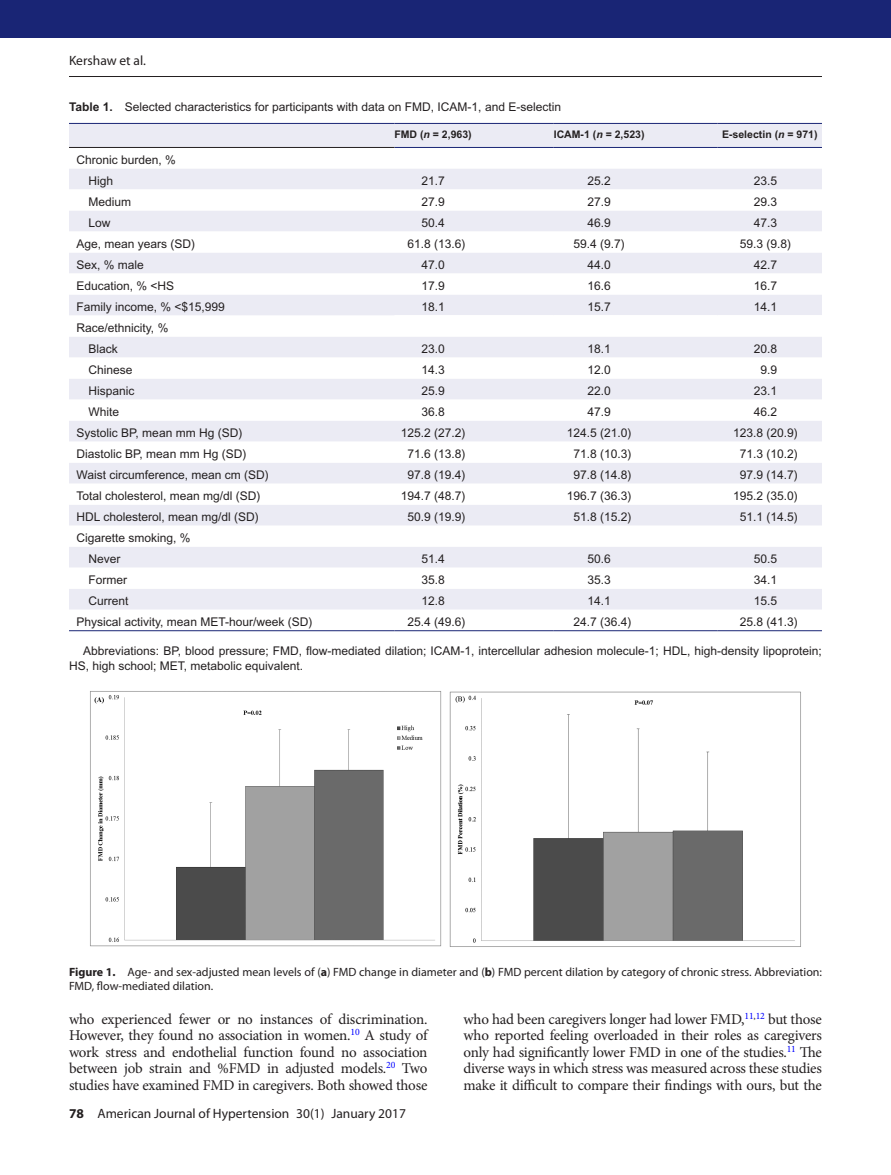
<style>
.page{position:relative;width:891px;height:1175px;background:#fff}
.page>*{position:absolute;margin:0;border:0;box-sizing:border-box;transform-origin:0 0}
.t1{font:15px/16.5px "Minion Pro";letter-spacing:-.015em;color:#231f20;text-align:justify}
.t2{font:13.5px "Myriad Pro";color:#231f20}
.t3{font:12px/21px "Arial MT Std";color:#231f20}
.t4{font:12px/13.5px "Myriad Pro";color:#231f20}
.t5{font:700 10.5px "Arial MT Std";color:#231f20}
.s1{font-weight:700}
.s2{font-style:italic}
</style>
<div class="page">
<hr style="left:69px;top:76px;width:753px;height:1px;background:#231f20">
<div style="left:0;top:0;width:891px;height:38px;background:#192575"></div>
<img style="left:90px;top:691px;width:711px;height:256px">
<div style="left:69px;top:124px;width:753px;height:23px;background:#ebebf4"></div>
<svg style="left:69px;top:169px;width:753px;height:441px"></svg>
<hr style="left:69px;top:123px;width:325px;height:1px;background:#192575">
<hr style="left:394px;top:123px;width:160px;height:1px;background:#192575">
<hr style="left:394px;top:147px;width:160px;height:1px;background:#192575">
<hr style="left:554px;top:123px;width:164px;height:1px;background:#192575">
<hr style="left:554px;top:147px;width:164px;height:1px;background:#192575">
<hr style="left:718px;top:123px;width:104px;height:1px;background:#192575">
<hr style="left:718px;top:147px;width:104px;height:1px;background:#192575">
<hr style="left:394px;top:315px;width:160px;height:1px;background:#fff">
<hr style="left:554px;top:315px;width:164px;height:1px;background:#fff">
<hr style="left:718px;top:315px;width:104px;height:1px;background:#fff">
<hr style="left:69px;top:630px;width:325px;height:1px;background:#192575">
<hr style="left:394px;top:630px;width:160px;height:1px;background:#192575">
<hr style="left:554px;top:630px;width:164px;height:1px;background:#192575">
<hr style="left:718px;top:630px;width:104px;height:1px;background:#192575">
<hr style="left:69px;top:147px;width:325px;height:1px;background:#231f20">
<p class="t2" style="left:69px;top:52px;width:78px">Kershaw et al.</p>
<p class="t3" style="left:69px;top:96px;width:493px"><span class="s1">Table 1.</span> Selected characteristics for participants with data on FMD, ICAM-1, and E-selectin</p>
<p class="t5" style="left:394px;top:129px;width:79px">FMD (<span class="s2">n</span> = 2,963)</p>
<p class="t5" style="left:554px;top:129px;width:92px">ICAM-1 (<span class="s2">n</span> = 2,523)</p>
<p class="t5" style="left:722px;top:129px;width:97px">E-selectin (<span class="s2">n</span> = 971)</p>
<p class="t3" style="left:89px;top:149px;width:89px;text-indent:-12px">Chronic burden, %<br>High</p>
<p class="t3" style="left:421px;top:170px;width:25px">21.7</p>
<p class="t3" style="left:587px;top:170px;width:25px">25.2</p>
<p class="t3" style="left:754px;top:170px;width:25px">23.5</p>
<p class="t3" style="left:89px;top:191px;width:44px">Medium</p>
<p class="t3" style="left:421px;top:191px;width:25px">27.9</p>
<p class="t3" style="left:587px;top:191px;width:25px">27.9</p>
<p class="t3" style="left:754px;top:191px;width:25px">29.3</p>
<p class="t3" style="left:89px;top:212px;width:24px">Low</p>
<p class="t3" style="left:421px;top:212px;width:25px">50.4</p>
<p class="t3" style="left:587px;top:212px;width:25px">46.9</p>
<p class="t3" style="left:754px;top:212px;width:25px">47.3</p>
<p class="t3" style="left:77px;top:233px;width:120px">Age, mean years (SD)</p>
<p class="t3" style="left:407px;top:233px;width:60px">61.8 (13.6)</p>
<p class="t3" style="left:573px;top:233px;width:53px">59.4 (9.7)</p>
<p class="t3" style="left:740px;top:233px;width:53px">59.3 (9.8)</p>
<p class="t3" style="left:77px;top:254px;width:69px">Sex, % male</p>
<p class="t3" style="left:421px;top:254px;width:25px">47.0</p>
<p class="t3" style="left:587px;top:254px;width:25px">44.0</p>
<p class="t3" style="left:754px;top:254px;width:25px">42.7</p>
<p class="t3" style="left:77px;top:275px;width:99px">Education, % &lt;HS</p>
<p class="t3" style="left:421px;top:275px;width:25px">17.9</p>
<p class="t3" style="left:587px;top:275px;width:25px">16.6</p>
<p class="t3" style="left:754px;top:275px;width:25px">16.7</p>
<p class="t3" style="left:77px;top:296px;width:150px">Family income, % &lt;$15,999</p>
<p class="t3" style="left:421px;top:296px;width:25px">18.1</p>
<p class="t3" style="left:587px;top:296px;width:25px">15.7</p>
<p class="t3" style="left:754px;top:296px;width:25px">14.1</p>
<p class="t3" style="left:89px;top:317px;width:81px;text-indent:-12px">Race/ethnicity, %<br>Black</p>
<p class="t3" style="left:421px;top:338px;width:25px">23.0</p>
<p class="t3" style="left:587px;top:338px;width:25px">18.1</p>
<p class="t3" style="left:754px;top:338px;width:25px">20.8</p>
<p class="t3" style="left:89px;top:359px;width:46px">Chinese</p>
<p class="t3" style="left:421px;top:359px;width:25px">14.3</p>
<p class="t3" style="left:587px;top:359px;width:25px">12.0</p>
<p class="t3" style="left:760px;top:359px;width:18px">9.9</p>
<p class="t3" style="left:89px;top:380px;width:48px">Hispanic</p>
<p class="t3" style="left:421px;top:380px;width:25px">25.9</p>
<p class="t3" style="left:587px;top:380px;width:25px">22.0</p>
<p class="t3" style="left:754px;top:380px;width:25px">23.1</p>
<p class="t3" style="left:89px;top:401px;width:32px">White</p>
<p class="t3" style="left:421px;top:401px;width:25px">36.8</p>
<p class="t3" style="left:587px;top:401px;width:25px">47.9</p>
<p class="t3" style="left:754px;top:401px;width:25px">46.2</p>
<p class="t3" style="left:77px;top:422px;width:167px">Systolic BP, mean mm Hg (SD)</p>
<p class="t3" style="left:401px;top:422px;width:66px">125.2 (27.2)</p>
<p class="t3" style="left:567px;top:422px;width:66px">124.5 (21.0)</p>
<p class="t3" style="left:733px;top:422px;width:66px">123.8 (20.9)</p>
<p class="t3" style="left:77px;top:443px;width:171px">Diastolic BP, mean mm Hg (SD)</p>
<p class="t3" style="left:407px;top:443px;width:60px">71.6 (13.8)</p>
<p class="t3" style="left:573px;top:443px;width:60px">71.8 (10.3)</p>
<p class="t3" style="left:740px;top:443px;width:60px">71.3 (10.2)</p>
<p class="t3" style="left:77px;top:464px;width:194px">Waist circumference, mean cm (SD)</p>
<p class="t3" style="left:407px;top:464px;width:60px">97.8 (19.4)</p>
<p class="t3" style="left:573px;top:464px;width:60px">97.8 (14.8)</p>
<p class="t3" style="left:740px;top:464px;width:60px">97.9 (14.7)</p>
<p class="t3" style="left:77px;top:485px;width:186px">Total cholesterol, mean mg/dl (SD)</p>
<p class="t3" style="left:401px;top:485px;width:66px">194.7 (48.7)</p>
<p class="t3" style="left:567px;top:485px;width:66px">196.7 (36.3)</p>
<p class="t3" style="left:733px;top:485px;width:66px">195.2 (35.0)</p>
<p class="t3" style="left:77px;top:506px;width:184px">HDL cholesterol, mean mg/dl (SD)</p>
<p class="t3" style="left:407px;top:506px;width:60px">50.9 (19.9)</p>
<p class="t3" style="left:573px;top:506px;width:60px">51.8 (15.2)</p>
<p class="t3" style="left:740px;top:506px;width:60px">51.1 (14.5)</p>
<p class="t3" style="left:89px;top:527px;width:104px;text-indent:-12px">Cigarette smoking, %<br>Never</p>
<p class="t3" style="left:421px;top:548px;width:25px">51.4</p>
<p class="t3" style="left:587px;top:548px;width:25px">50.6</p>
<p class="t3" style="left:754px;top:548px;width:25px">50.5</p>
<p class="t3" style="left:89px;top:569px;width:40px">Former</p>
<p class="t3" style="left:421px;top:569px;width:25px">35.8</p>
<p class="t3" style="left:587px;top:569px;width:25px">35.3</p>
<p class="t3" style="left:754px;top:569px;width:25px">34.1</p>
<p class="t3" style="left:89px;top:590px;width:42px">Current</p>
<p class="t3" style="left:421px;top:590px;width:25px">12.8</p>
<p class="t3" style="left:587px;top:590px;width:25px">14.1</p>
<p class="t3" style="left:754px;top:590px;width:25px">15.5</p>
<p class="t3" style="left:77px;top:611px;width:237px">Physical activity, mean MET-hour/week (SD)</p>
<p class="t3" style="left:407px;top:611px;width:60px">25.4 (49.6)</p>
<p class="t3" style="left:573px;top:611px;width:60px">24.7 (36.4)</p>
<p class="t3" style="left:740px;top:611px;width:60px">25.8 (41.3)</p>
<p class="t3" style="left:69px;top:643px;width:754px;line-height:15px;text-indent:14px">Abbreviations: BP, blood pressure; FMD, flow-mediated dilation; ICAM-1, intercellular adhesion molecule-1; HDL, high-density lipoprotein;<br>HS, high school; MET, metabolic equivalent.</p>
<p class="t4" style="left:69px;top:965px;width:754px"><span class="s1">Figure 1.</span> Age- and sex-adjusted mean levels of (<span class="s1">a</span>) FMD change in diameter and (<span class="s1">b</span>) FMD percent dilation by category of chronic stress. Abbreviation:<br>FMD, flow-mediated dilation.</p>
<p class="t1" style="left:69px;top:1010px;width:360px">who experienced fewer or no instances of discrimination.<br>However, they found no association in women.<sup>10</sup> A study of work stress and endothelial function found no association between job strain and %FMD in adjusted models.<sup>20</sup> Two studies have examined FMD in caregivers. Both showed those</p>
<p class="t1" style="left:463px;top:1010px;width:360px">who had been caregivers longer had lower FMD,<sup>11</sup><sup>,</sup><sup>12</sup> but those who reported feeling overloaded in their roles as caregivers only had significantly lower FMD in one of the studies.<sup>11</sup> The diverse ways in which stress was measured across these studies make it difficult to compare their findings with ours, but the</p>
<p class="t2" style="left:69px;top:1105px;width:338px"><span class="s1">78</span> American Journal of Hypertension 30(1) January 2017</p>
</div>
